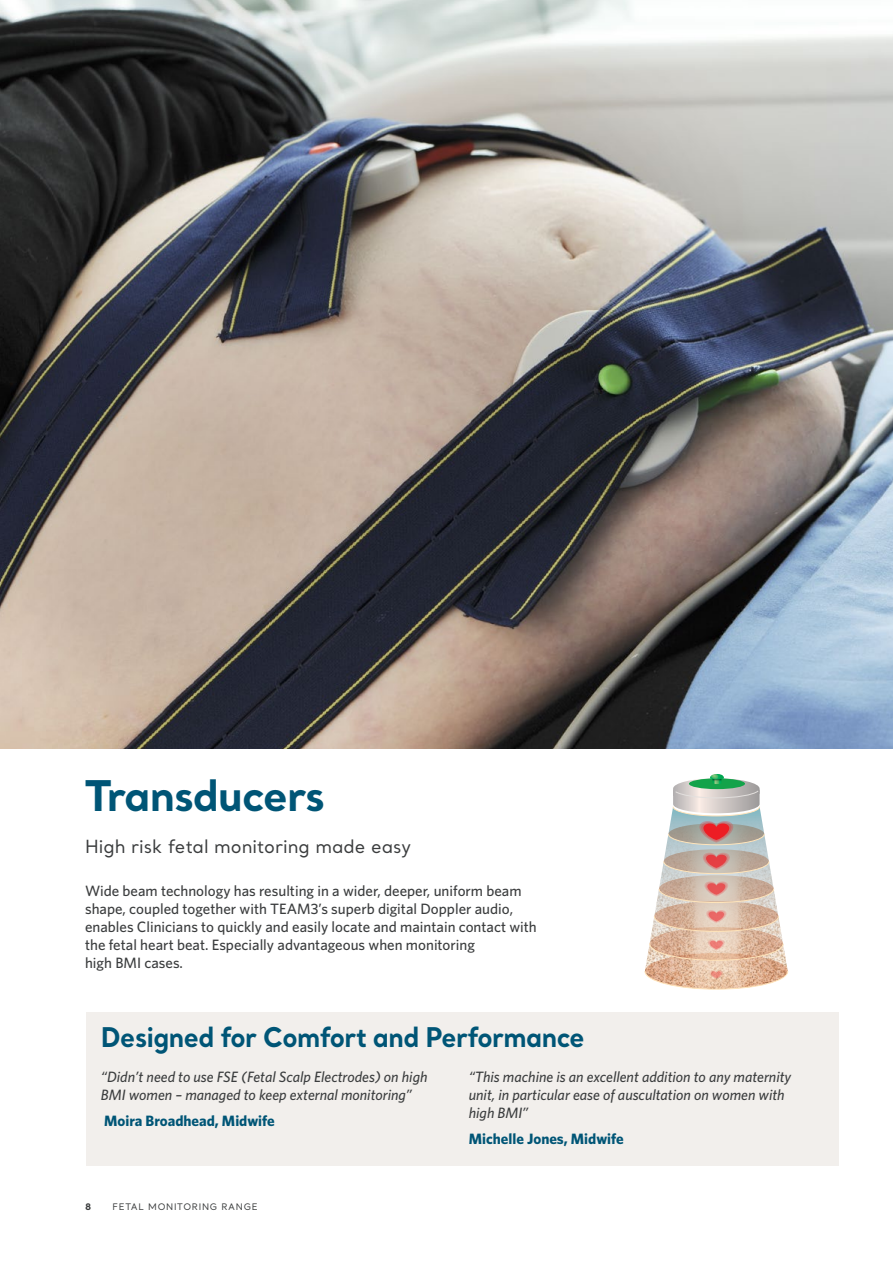
<style>
.page{position:relative;width:893px;height:1263px;background:#fff}
.page>*{position:absolute;margin:0;border:0;box-sizing:border-box;transform-origin:0 0}
.t1{font:700 42px "Santral";letter-spacing:-.025em;color:#005576}
.t2{font:700 27px "Santral";letter-spacing:-.02em;color:#005576;scale:.95 1}
.t3{font:18px "Santral";color:#3b3d3e}
.t4{font:500 15px/18px "Whitney";color:#3b3d3e}
.t5{font:italic 500 15px/18px "Whitney";color:#3b3d3e}
.t6{font:700 15px "Whitney";color:#005576}
.t7{font:9px "Santral";letter-spacing:.08em;color:#3b3d3e}
.t8{font:700 9px "Santral";color:#3b3d3e}
</style>
<div class="page">
<div style="left:86px;top:1012px;width:753px;height:153px;background:#f2efec"></div>
<img style="left:0;top:0;width:893px;height:748px">
<img style="left:838px;top:105px;width:55px;height:644px">
<svg style="left:644px;top:774px;width:144px;height:216px"></svg>
<h1 class="t1" style="left:85px;top:767px;width:242px">Transducers</h1>
<p class="t3" style="left:85px;top:834px;width:327px">High risk fetal monitoring made easy</p>
<p class="t4" style="left:85px;top:881px;width:453px">Wide beam technology has resulting in a wider, deeper, uniform beam shape, coupled together with TEAM3’s superb digital Doppler audio, enables Clinicians to quickly and easily locate and maintain contact with the fetal heart beat. Especially advantageous when monitoring<br>high BMI cases.</p>
<h2 class="t2" style="left:101px;top:1018px;width:511px">Designed for Comfort and Performance</h2>
<p class="t5" style="left:101px;top:1067px;width:328px">“Didn’t need to use FSE (Fetal Scalp Electrodes) on high<br>BMI women – managed to keep external monitoring”</p>
<p class="t6" style="left:104px;top:1111px;width:172px">Moira Broadhead, Midwife</p>
<p class="t8" style="left:85px;top:1200px;width:8px">8</p>
<p class="t7" style="left:113px;top:1201px;width:147px">FETAL MONITORING RANGE</p>
<p class="t5" style="left:469px;top:1067px;width:324px">“This machine is an excellent addition to any maternity unit, in particular ease of auscultation on women with high BMI”</p>
<p class="t6" style="left:469px;top:1129px;width:157px">Michelle Jones, Midwife</p>
</div>
